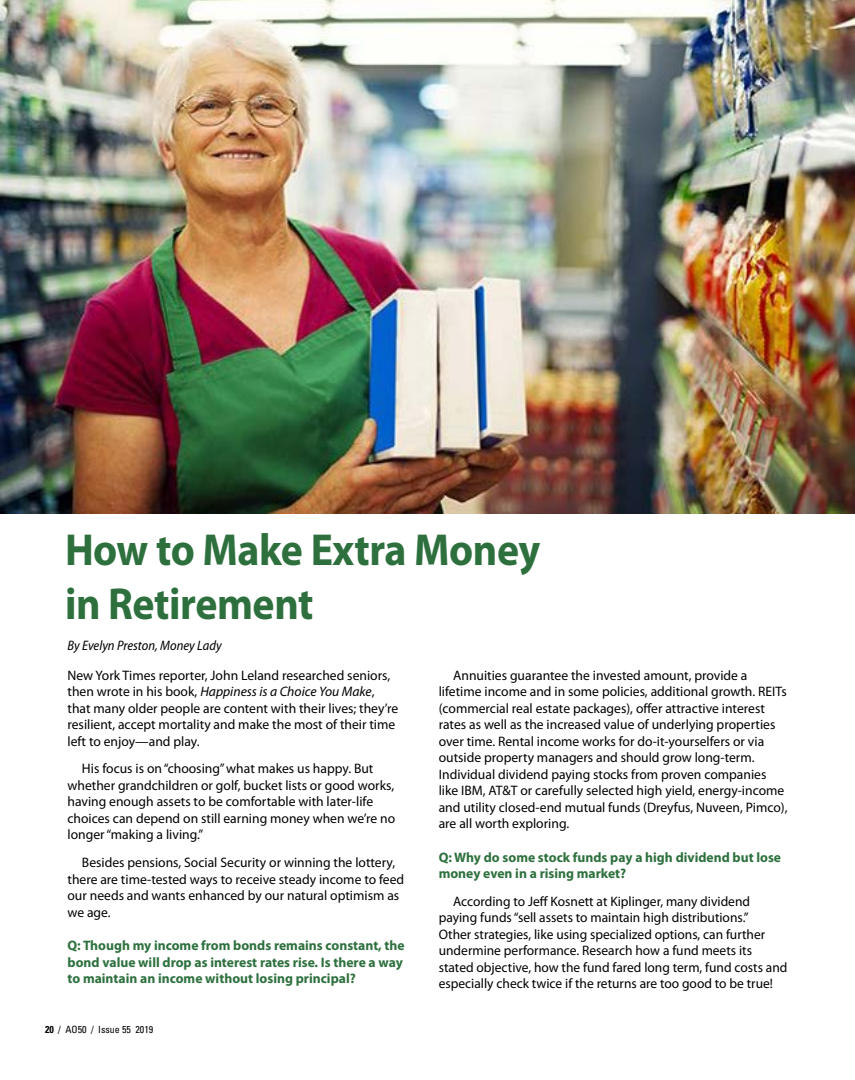
<style>
.page{position:relative;width:855px;height:1080px;background:#fff}
.page>*{position:absolute;margin:0;border:0;box-sizing:border-box;transform-origin:0 0}
.t1{font:700 45px/54px "Myriad Pro";letter-spacing:-.01em;color:#2d703d;scale:.93 1}
.t2{font:13.75px/16.5px "Myriad Pro";color:#000}
.t3{font:700 13.75px/16.5px "Myriad Pro";color:#2d703d}
.t4{font:italic semi-condensed 13.75px "Myriad Pro";color:#000}
.t5{font:condensed 10px "Univers LT Std";color:#000}
.s1{font-style:italic}
.s2{font-weight:700}
</style>
<div class="page">
<img style="left:0;top:0;width:855px;height:514px">
<h1 class="t1" style="left:65px;top:521px;width:513px">How to Make Extra Money in Retirement</h1>
<p class="t4" style="left:68px;top:637px;width:156px">By Evelyn Preston, Money Lady</p>
<p class="t2" style="left:68px;top:667px;width:332px">New York Times reporter, John Leland researched seniors, then wrote in his book, <span class="s1">Happiness is a Choice You Make</span>, that many older people are content with their lives; they’re resilient, accept mortality and make the most of their time left to enjoy—and play.</p>
<p class="t2" style="left:68px;top:760px;width:329px;text-indent:14px">His focus is on “choosing” what makes us happy. But whether grandchildren or golf, bucket lists or good works, having enough assets to be comfortable with later-life choices can depend on still earning money when we’re no longer “making a living.”</p>
<p class="t2" style="left:68px;top:854px;width:338px;text-indent:14px">Besides pensions, Social Security or winning the lottery, there are time-tested ways to receive steady income to feed our needs and wants enhanced by our natural optimism as we age.</p>
<p class="t3" style="left:68px;top:937px;width:339px">Q: Though my income from bonds remains constant, the bond value will drop as interest rates rise. Is there a way to maintain an income without losing principal?</p>
<p class="t5" style="left:45px;top:1023px;width:110px"><span class="s2">20</span> / AO50 / Issue 55 2019</p>
<p class="t2" style="left:439px;top:667px;width:350px;text-indent:14px">Annuities guarantee the invested amount, provide a lifetime income and in some policies, additional growth. REITs (commercial real estate packages), offer attractive interest rates as well as the increased value of underlying properties over time. Rental income works for do-it-yourselfers or via outside property managers and should grow long-term.<br>Individual dividend paying stocks from proven companies like IBM, AT&amp;T or carefully selected high yield, energy-income and utility closed-end mutual funds (Dreyfus, Nuveen, Pimco), are all worth exploring.</p>
<p class="t3" style="left:439px;top:848px;width:344px">Q: Why do some stock funds pay a high dividend but lose money even in a rising market?</p>
<p class="t2" style="left:439px;top:893px;width:350px;text-indent:14px">According to Jeff Kosnett at Kiplinger, many dividend paying funds “sell assets to maintain high distributions.”<br>Other strategies, like using specialized options, can further undermine performance. Research how a fund meets its stated objective, how the fund fared long term, fund costs and especially check twice if the returns are too good to be true!</p>
</div>
